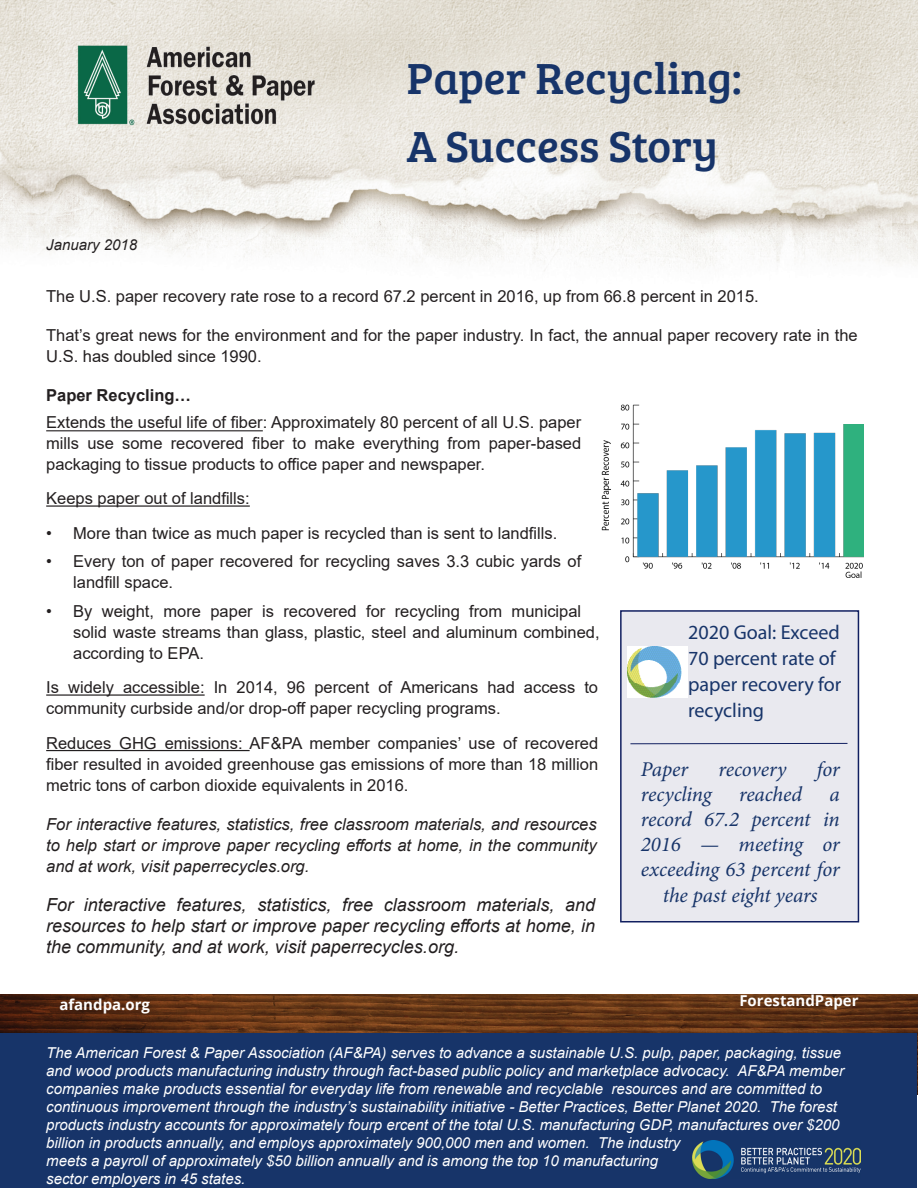
<style>
.page{position:relative;width:918px;height:1188px;background:#fff}
.page>*{position:absolute;margin:0;border:0;box-sizing:border-box;transform-origin:0 0}
.t1{font:45px "Bree Serif";color:#173469}
.t2{font:italic 21px "Minion Pro";letter-spacing:-.005em;color:#173469}
.t3{font:20.1px/26.1px "Myriad Pro";color:#173469}
.t4{font:italic 18px/21px "Arial";color:#231f20;text-align:justify}
.t5{font:16.5px/21px "Arial";color:#231f20}
.t6{font:italic 16.5px/21px "Arial";color:#231f20;text-align:justify}
.t7{font:700 16.5px "Arial";color:#231f20}
.t8{font:italic 15px/18px "Arial";color:#fff}
.t9{font:700 15px "Open Sans";color:#fff}
.t10{font:italic 15px "Arial";color:#231f20}
</style>
<div class="page">
<img style="left:1px;top:0;width:917px;height:271px">
<hr style="left:46px;top:430px;width:217px;height:1px;background:#231f20">
<hr style="left:46px;top:505px;width:204px;height:2px;background:#231f20">
<hr style="left:46px;top:694px;width:159px;height:2px;background:#231f20">
<hr style="left:46px;top:750px;width:204px;height:1px;background:#231f20">
<div style="left:621px;top:611px;width:237px;height:311px;background:#e9e9ef"></div>
<div style="left:620px;top:610px;width:239px;height:312px;border:2px solid #111f60"></div>
<img style="left:628px;top:646px;width:60px;height:51px">
<hr style="left:630px;top:743px;width:217px;height:1px;background:#111f60">
<img style="left:601px;top:404px;width:263px;height:174px">
<img style="left:1px;top:995px;width:917px;height:100px">
<div style="left:1px;top:1033px;width:916px;height:155px;background:#173469"></div>
<img style="left:692px;top:1141px;width:168px;height:37px">
<p class="t1" style="left:407px;top:46px;width:337px">Paper Recycling:</p>
<p class="t1" style="left:407px;top:113px;width:313px">A Success Story</p>
<p class="t10" style="left:46px;top:235px;width:92px">January 2018</p>
<p class="t5" style="left:46px;top:285px;width:714px">The U.S. paper recovery rate rose to a record 67.2 percent in 2016, up from 66.8 percent in 2015.</p>
<p class="t5" style="left:46px;top:324px;width:813px">That’s great news for the environment and for the paper industry. In fact, the annual paper recovery rate in the<br>U.S. has doubled since 1990.</p>
<p class="t7" style="left:46px;top:383px;width:146px">Paper Recycling…</p>
<p class="t5" style="left:46px;top:411px;width:537px;text-align:justify">Extends the useful life of fiber: Approximately 80 percent of all U.S. paper mills use some recovered fiber to make everything from paper-based packaging to tissue products to office paper and newspaper.</p>
<p class="t5" style="left:46px;top:488px;width:205px">Keeps paper out of landfills:</p>
<p class="t5" style="left:46px;top:522px;width:513px">• More than twice as much paper is recycled than is sent to landfills.</p>
<p class="t5" style="left:73px;top:551px;width:510px;text-indent:-27px">• Every ton of paper recovered for recycling saves 3.3 cubic yards of landfill space.</p>
<p class="t5" style="left:73px;top:600px;width:528px;text-indent:-27px">• By weight, more paper is recovered for recycling from municipal solid waste streams than glass, plastic, steel and aluminum combined, according to EPA.</p>
<p class="t5" style="left:46px;top:677px;width:553px">Is widely accessible: In 2014, 96 percent of Americans had access to community curbside and/or drop-off paper recycling programs.</p>
<p class="t5" style="left:46px;top:732px;width:553px;text-align:justify">Reduces GHG emissions: AF&amp;PA member companies’ use of recovered fiber resulted in avoided greenhouse gas emissions of more than 18 million metric tons of carbon dioxide equivalents in 2016.</p>
<p class="t6" style="left:46px;top:814px;width:552px">For interactive features, statistics, free classroom materials, and resources to help start or improve paper recycling efforts at home, in the community and at work, visit paperrecycles.org.</p>
<p class="t4" style="left:46px;top:894px;width:550px">For interactive features, statistics, free classroom materials, and resources to help start or improve paper recycling efforts at home, in the community, and at work, visit paperrecycles.org.</p>
<p class="t3" style="left:688px;top:619px;width:155px">2020 Goal: Exceed<br>70 percent rate of paper recovery for recycling</p>
<p class="t2" style="left:641px;top:755px;width:49px">Paper</p>
<p class="t2" style="left:718px;top:755px;width:70px">recovery</p>
<p class="t2" style="left:817px;top:755px;width:24px">for</p>
<p class="t2" style="left:641px;top:780px;width:72px">recycling</p>
<p class="t2" style="left:739px;top:780px;width:64px">reached</p>
<p class="t2" style="left:829px;top:780px;width:12px">a</p>
<p class="t2" style="left:641px;top:805px;width:200px">record 67.2 percent in</p>
<p class="t2" style="left:641px;top:830px;width:200px">2016 — meeting or</p>
<p class="t2" style="left:641px;top:855px;width:200px">exceeding 63 percent for</p>
<p class="t2" style="left:663px;top:881px;width:156px">the past eight years</p>
<p class="t9" style="left:59px;top:994px;width:92px">afandpa.org</p>
<p class="t9" style="left:739px;top:990px;width:121px">ForestandPaper</p>
<p class="t8" style="left:46px;top:1044px;width:799px">The American Forest &amp; Paper Association (AF&amp;PA) serves to advance a sustainable U.S. pulp, paper, packaging, tissue and wood products manufacturing industry through fact-based public policy and marketplace advocacy. AF&amp;PA member companies make products essential for everyday life from renewable and recyclable resources and are committed to continuous improvement through the industry’s sustainability initiative - Better Practices, Better Planet 2020. The forest products industry accounts for approximately fourp ercent of the total U.S. manufacturing GDP, manufactures over $200 billion in products annually, and employs approximately 900,000 men and women. The industry</p>
<p class="t8" style="left:46px;top:1152px;width:613px">meets a payroll of approximately $50 billion annually and is among the top 10 manufacturing</p>
<p class="t8" style="left:46px;top:1170px;width:201px">sector employers in 45 states.</p>
</div>
